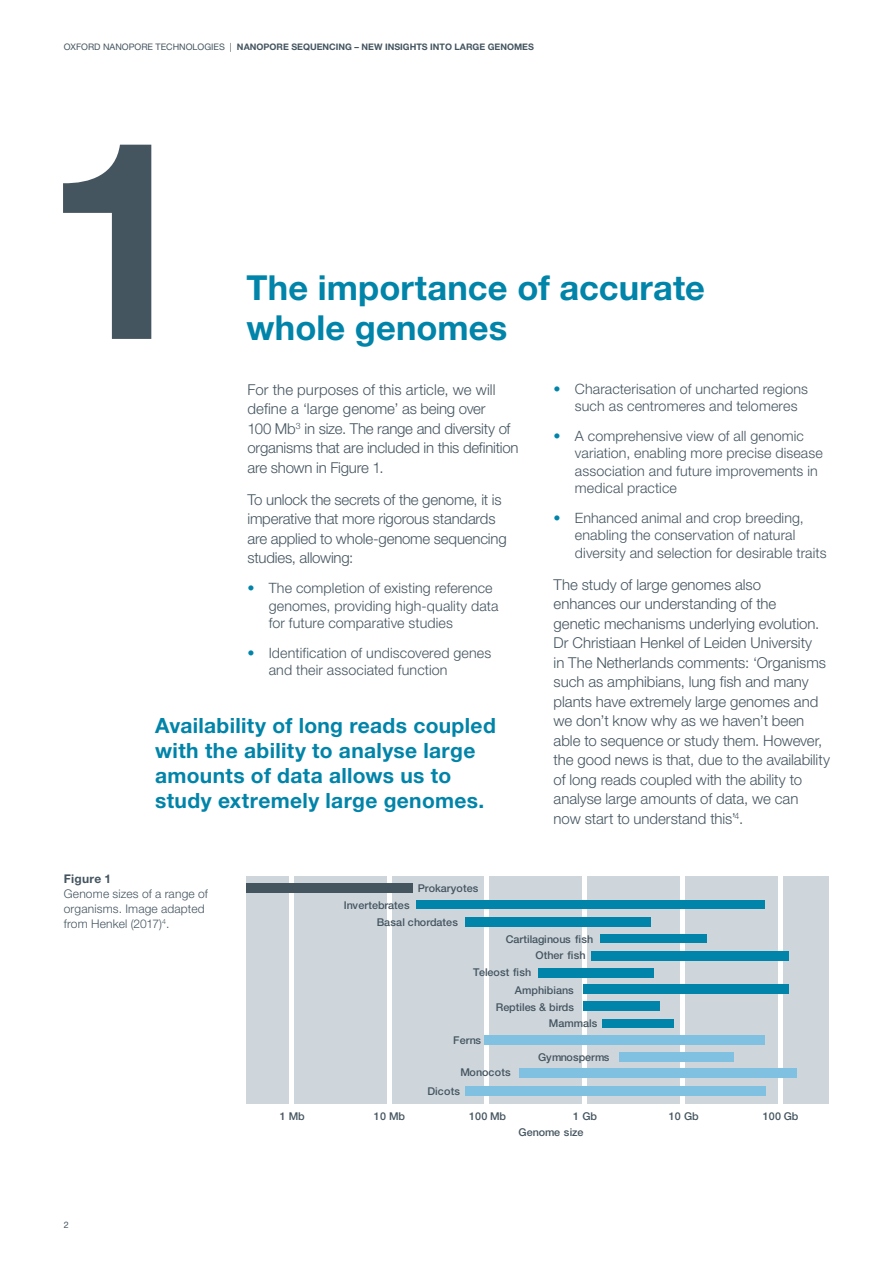
<style>
.page{position:relative;width:893px;height:1263px;background:#fff}
.page>*{position:absolute;margin:0;border:0;box-sizing:border-box;transform-origin:0 0}
.t1{font:700 277.5px "Helvetica Neue";color:#455560}
.t2{font:700 34.5px/40.5px "Helvetica Neue";letter-spacing:.005em;color:#0084a9}
.t3{font:700 21px/24.8px "Helvetica Neue";letter-spacing:.015em;color:#0084a9}
.t4{font:300 15px/19.5px "Helvetica Neue";letter-spacing:-.005em;color:#455560}
.t5{font:300 14.25px/17.2px "Helvetica Neue";letter-spacing:.01em;color:#455560}
.t6{font:300 12px/15px "Helvetica Neue";letter-spacing:.015em;color:#455560}
.t7{font:700 12px "Helvetica Neue";letter-spacing:.02em;color:#455560}
.t8{font:500 10.8px/15.6px "Helvetica Neue";color:#455560}
.t9{font:700 9px "Helvetica Neue";color:#455560}
.t10{font:9px "Helvetica Neue";color:#455560}
.s1{font-weight:400}
.s2{color:#0084a9}
</style>
<div class="page">
<div style="left:247px;top:876px;width:582px;height:228px;background:#ced6dc"></div>
<hr style="left:289px;top:876px;width:4px;height:228px;background:#fff">
<hr style="left:387px;top:876px;width:4px;height:228px;background:#fff">
<div style="left:484px;top:876px;width:5px;height:228px;background:#fff"></div>
<div style="left:582px;top:876px;width:5px;height:228px;background:#fff"></div>
<div style="left:680px;top:876px;width:5px;height:228px;background:#fff"></div>
<hr style="left:778px;top:876px;width:4px;height:228px;background:#fff">
<div style="left:247px;top:883px;width:166px;height:10px;background:#455560"></div>
<div style="left:416px;top:901px;width:349px;height:8px;background:#0084a9"></div>
<div style="left:465px;top:917px;width:185px;height:9px;background:#0084a9"></div>
<div style="left:600px;top:934px;width:106px;height:9px;background:#0084a9"></div>
<div style="left:591px;top:951px;width:197px;height:9px;background:#0084a9"></div>
<div style="left:538px;top:968px;width:115px;height:9px;background:#0084a9"></div>
<div style="left:583px;top:985px;width:205px;height:9px;background:#0084a9"></div>
<div style="left:583px;top:1002px;width:77px;height:9px;background:#0084a9"></div>
<div style="left:602px;top:1019px;width:72px;height:8px;background:#0084a9"></div>
<div style="left:484px;top:1035px;width:281px;height:9px;background:#80c1e2"></div>
<div style="left:618px;top:1053px;width:115px;height:9px;background:#80c1e2"></div>
<div style="left:519px;top:1069px;width:277px;height:9px;background:#80c1e2"></div>
<div style="left:465px;top:1086px;width:300px;height:9px;background:#80c1e2"></div>
<p class="t9" style="left:64px;top:41px;width:472px"><span class="s1">OXFORD NANOPORE TECHNOLOGIES |</span> NANOPORE SEQUENCING – NEW INSIGHTS INTO LARGE GENOMES</p>
<h1 class="t1" style="left:43px;top:68px;width:156px">1</h1>
<h2 class="t2" style="left:247px;top:266px;width:460px">The importance of accurate whole genomes</h2>
<p class="t4" style="left:247px;top:379px;width:273px">For the purposes of this article, we will define a ‘large genome’ as being over<br>100 Mb<sup>3</sup> in size. The range and diversity of organisms that are included in this definition are shown in Figure 1.</p>
<p class="t4" style="left:247px;top:489px;width:261px">To unlock the secrets of the genome, it is imperative that more rigorous standards are applied to whole-genome sequencing studies, allowing:</p>
<p class="t5" style="left:269px;top:579px;width:231px;text-indent:-21px"><span class="s2">•</span> The completion of existing reference genomes, providing high-quality data for future comparative studies</p>
<p class="t5" style="left:269px;top:644px;width:224px;text-indent:-21px"><span class="s2">•</span> Identification of undiscovered genes and their associated function</p>
<p class="t5" style="left:575px;top:380px;width:235px;text-indent:-21px"><span class="s2">•</span> Characterisation of uncharted regions such as centromeres and telomeres</p>
<p class="t5" style="left:575px;top:427px;width:249px;text-indent:-21px"><span class="s2">•</span> A comprehensive view of all genomic variation, enabling more precise disease association and future improvements in medical practice</p>
<p class="t5" style="left:575px;top:509px;width:253px;text-indent:-21px"><span class="s2">•</span> Enhanced animal and crop breeding, enabling the conservation of natural diversity and selection for desirable traits</p>
<p class="t4" style="left:554px;top:574px;width:278px">The study of large genomes also<br>enhances our understanding of the<br>genetic mechanisms underlying evolution.<br>Dr Christiaan Henkel of Leiden University<br>in The Netherlands comments: ‘Organisms such as amphibians, lung fish and many plants have extremely large genomes and we don’t know why as we haven’t been able to sequence or study them. However, the good news is that, due to the availability of long reads coupled with the ability to analyse large amounts of data, we can<br>now start to understand this’<sup>4</sup>.</p>
<h3 class="t3" style="left:155px;top:713px;width:342px">Availability of long reads coupled with the ability to analyse large amounts of data allows us to study extremely large genomes.</h3>
<p class="t7" style="left:64px;top:871px;width:49px">Figure 1</p>
<p class="t6" style="left:64px;top:886px;width:146px">Genome sizes of a range of organisms. Image adapted from Henkel (2017)<sup>4</sup>.</p>
<p class="t10" style="left:64px;top:1219px;width:7px">2</p>
<p class="t8" style="left:418px;top:880px;width:62px">Prokaryotes</p>
<p class="t8" style="left:377px;top:914px;width:83px">Basal chordates</p>
<p class="t8" style="left:344px;top:897px;width:68px">Invertebrates</p>
<p class="t8" style="left:536px;top:931px;width:59px;text-indent:-30px">Cartilaginous fish<br>Other fish</p>
<p class="t8" style="left:473px;top:965px;width:60px">Teleost fish</p>
<p class="t8" style="left:515px;top:982px;width:60px">Amphibians</p>
<p class="t8" style="left:496px;top:999px;width:80px">Reptiles &amp; birds</p>
<p class="t8" style="left:549px;top:1016px;width:50px">Mammals</p>
<p class="t8" style="left:453px;top:1032px;width:29px">Ferns</p>
<p class="t8" style="left:460px;top:1065px;width:52px">Monocots</p>
<p class="t8" style="left:427px;top:1083px;width:34px">Dicots</p>
<p class="t8" style="left:538px;top:1049px;width:73px">Gymnosperms</p>
<p class="t8" style="left:280px;top:1108px;width:27px">1 Mb</p>
<p class="t8" style="left:374px;top:1108px;width:33px">10 Mb</p>
<p class="t8" style="left:469px;top:1108px;width:38px">100 Mb</p>
<p class="t8" style="left:573px;top:1108px;width:25px">1 Gb</p>
<p class="t8" style="left:669px;top:1108px;width:31px">10 Gb</p>
<p class="t8" style="left:519px;top:1124px;width:66px">Genome size</p>
<p class="t8" style="left:763px;top:1108px;width:37px">100 Gb</p>
</div>
